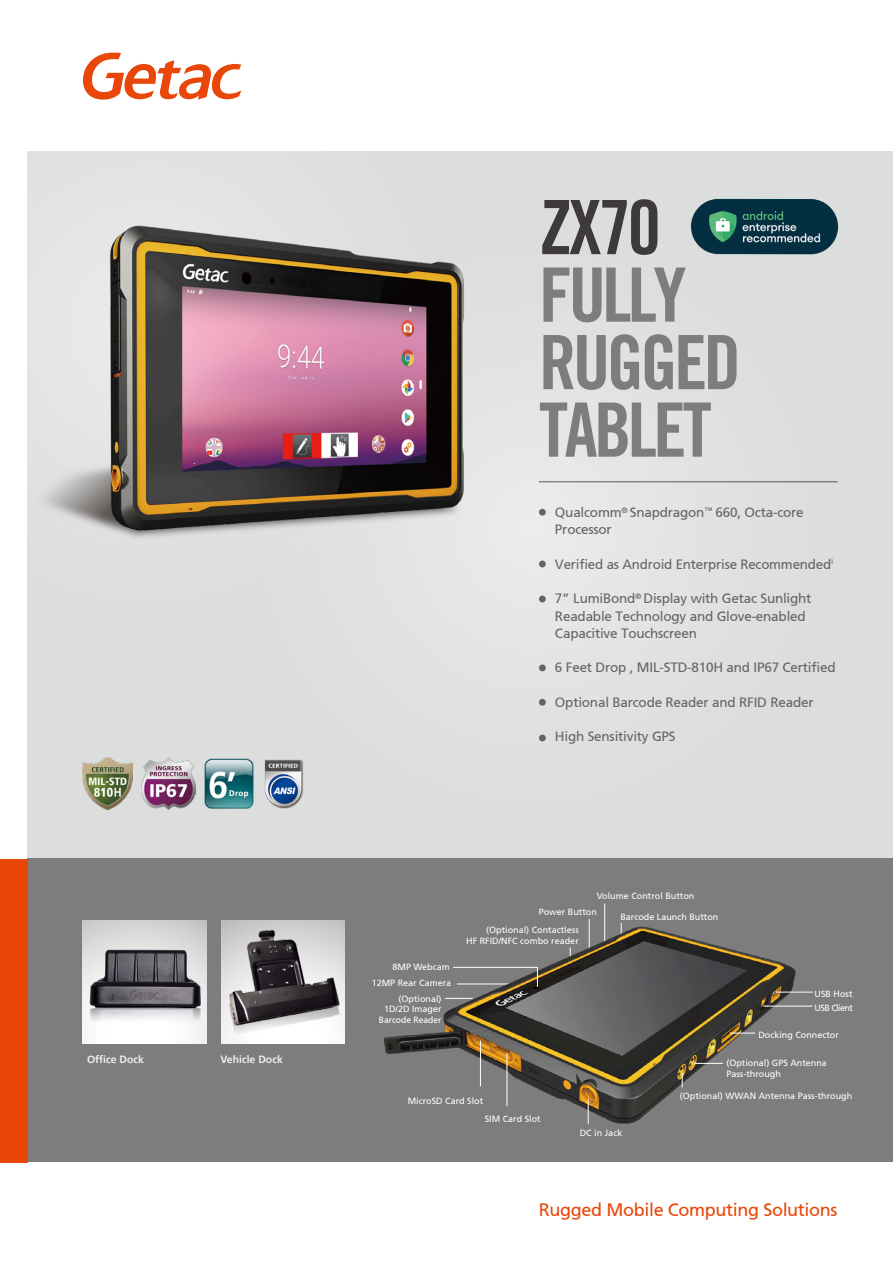
<style>
.page{position:relative;width:893px;height:1263px;background:#fff}
.page>*{position:absolute;margin:0;border:0;box-sizing:border-box;transform-origin:0 0}
.t1{font:700 condensed 75px/67.5px "Trade Gothic No.20";letter-spacing:-.05em;color:#7d7d7d}
.t2{font:700 condensed 75px "Trade Gothic No.20";color:#3e3a39}
.t3{font:18px "Frutiger 55 Roman";letter-spacing:-.02em;color:#e94709}
.t4{font:13.5px/17.2px "Frutiger 55 Roman";letter-spacing:-.015em;color:#656464}
.t5{font:700 10.5px "Frutiger 65";color:#eeeeef}
.t6{font:9px/10.5px "Frutiger 55 Roman";color:#fff;text-align:right}
.t7{font:9px "Frutiger 55 Roman";letter-spacing:-.065em;color:#fff}
</style>
<div class="page">
<div style="left:28px;top:152px;width:865px;height:707px;background:#dcdddd"></div>
<div style="left:62px;top:255px;width:37px;height:139px;background:#e7e7e7"></div>
<img style="left:46px;top:394px;width:464px;height:193px">
<img style="left:99px;top:225px;width:372px;height:310px">
<div style="left:28px;top:859px;width:865px;height:303px;background:#7d7d7d"></div>
<div style="left:0;top:859px;width:28px;height:303px;background:#e84709"></div>
<img style="left:222px;top:920px;width:104px;height:124px">
<img style="left:82px;top:920px;width:140px;height:124px">
<svg style="left:83px;top:53px;width:158px;height:47px"></svg>
<div style="left:539px;top:509px;width:7px;height:7px;background:#656464;border-radius:50%"></div>
<div style="left:539px;top:561px;width:7px;height:6px;background:#656464;border-radius:50%"></div>
<div style="left:539px;top:735px;width:7px;height:6px;background:#656464;border-radius:50%"></div>
<div style="left:539px;top:699px;width:7px;height:7px;background:#656464;border-radius:50%"></div>
<div style="left:539px;top:596px;width:7px;height:6px;background:#656464;border-radius:50%"></div>
<div style="left:539px;top:664px;width:7px;height:7px;background:#656464;border-radius:50%"></div>
<hr style="left:539px;top:481px;width:299px;height:1px;background:#595757">
<img style="left:204px;top:758px;width:50px;height:51px">
<img style="left:141px;top:758px;width:54px;height:51px">
<img style="left:83px;top:758px;width:49px;height:51px">
<img style="left:326px;top:858px;width:530px;height:266px">
<hr style="left:763px;top:1006px;width:49px;height:1px;background:#fff">
<svg style="left:730px;top:1033px;width:25px;height:1px"></svg>
<svg style="left:694px;top:1063px;width:29px;height:1px"></svg>
<svg style="left:682px;top:1073px;width:1px;height:14px"></svg>
<svg style="left:588px;top:1099px;width:1px;height:25px"></svg>
<hr style="left:507px;top:1053px;width:1px;height:53px;background:#fff">
<hr style="left:480px;top:1040px;width:1px;height:46px;background:#fff">
<svg style="left:452px;top:966px;width:86px;height:21px"></svg>
<hr style="left:776px;top:992px;width:37px;height:1px;background:#fff">
<img style="left:264px;top:759px;width:40px;height:50px">
<img style="left:691px;top:198px;width:148px;height:57px">
<p class="t5" style="left:87px;top:1053px;width:58px">Office Dock</p>
<p class="t5" style="left:220px;top:1053px;width:64px">Vehicle Dock</p>
<h1 class="t2" style="left:539px;top:182px;width:123px">ZX70</h1>
<h1 class="t1" style="left:539px;top:261px;width:204px">FULLY<br>RUGGED<br>TABLET</h1>
<h3 class="t4" style="left:555px;top:504px;width:250px">Qualcomm<sup>®</sup> Snapdragon<sup>™</sup> 660, Octa-core<br>Processor</h3>
<h3 class="t4" style="left:555px;top:555px;width:280px">Verified as Android Enterprise Recommended<sup>i</sup></h3>
<h3 class="t4" style="left:555px;top:590px;width:258px">7” LumiBond<sup>®</sup> Display with Getac Sunlight<br>Readable Technology and Glove-enabled<br>Capacitive Touchscreen</h3>
<h3 class="t4" style="left:555px;top:659px;width:282px">6 Feet Drop , MIL-STD-810H and IP67 Certified</h3>
<h3 class="t4" style="left:555px;top:693px;width:260px">Optional Barcode Reader and RFID Reader</h3>
<h3 class="t4" style="left:555px;top:728px;width:122px">High Sensitivity GPS</h3>
<p class="t6" style="left:597px;top:891px;width:99px">Volume Control Button</p>
<p class="t6" style="left:620px;top:911px;width:100px">Barcode Launch Button</p>
<p class="t6" style="left:539px;top:907px;width:60px">Power Button</p>
<p class="t6" style="left:393px;top:961px;width:59px">8MP Webcam</p>
<p class="t6" style="left:372px;top:978px;width:81px">12MP Rear Camera</p>
<p class="t6" style="left:379px;top:993px;width:64px">(Optional)<br>1D/2D Imager<br>Barcode Reader</p>
<p class="t6" style="left:466px;top:925px;width:114px">(Optional) Contactless<br>HF RFID/NFC combo reader</p>
<p class="t6" style="left:408px;top:1096px;width:77px">MicroSD Card Slot</p>
<p class="t6" style="left:485px;top:1114px;width:58px">SIM Card Slot</p>
<p class="t6" style="left:580px;top:1127px;width:44px">DC in Jack</p>
<p class="t6" style="left:815px;top:989px;width:39px">USB Host</p>
<p class="t7" style="left:815px;top:1003px;width:40px">USB Client</p>
<p class="t6" style="left:758px;top:1029px;width:82px">Docking Connector</p>
<p class="t6" style="left:726px;top:1058px;width:102px;text-align:left">(Optional) GPS Antenna<br>Pass-through</p>
<p class="t6" style="left:680px;top:1091px;width:174px">(Optional) WWAN Antenna Pass-through</p>
<h2 class="t3" style="left:539px;top:1199px;width:300px">Rugged Mobile Computing Solutions</h2>
</div>
